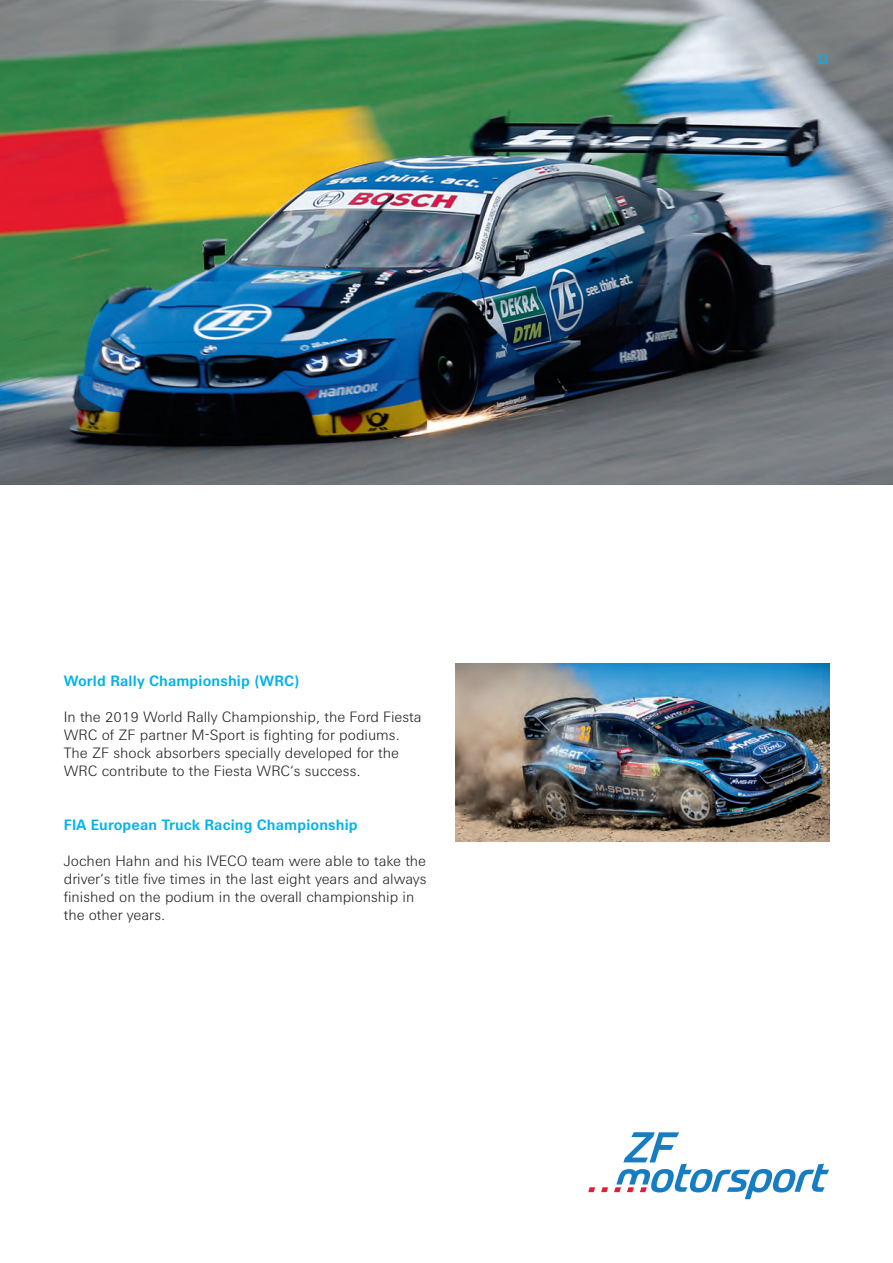
<style>
.page{position:relative;width:893px;height:1263px;background:#fff}
.page>*{position:absolute;margin:0;border:0;box-sizing:border-box;transform-origin:0 0}
.t1{font:300 15px/18px "ZF Sans";color:#231f20}
.t2{font:700 15px "ZF Sans";letter-spacing:.01em;color:#00b2eb}
.t3{font:500 13.5px "ZF Prometo";color:#00b2eb}
</style>
<div class="page">
<img style="left:0;top:0;width:893px;height:485px">
<svg style="left:601px;top:1187px;width:7px;height:5px"></svg>
<svg style="left:588px;top:1187px;width:7px;height:5px"></svg>
<svg style="left:614px;top:1132px;width:215px;height:67px"></svg>
<img style="left:455px;top:663px;width:374px;height:179px">
<p class="t2" style="left:64px;top:672px;width:237px">World Rally Championship (WRC)</p>
<p class="t1" style="left:64px;top:708px;width:359px">In the 2019 World Rally Championship, the Ford Fiesta WRC of ZF partner M-Sport is fighting for podiums.<br>The ZF shock absorbers specially developed for the WRC contribute to the Fiesta WRC‘s success.</p>
<p class="t2" style="left:64px;top:816px;width:295px">FIA European Truck Racing Championship</p>
<p class="t1" style="left:64px;top:852px;width:364px">Jochen Hahn and his IVECO team were able to take the driver‘s title five times in the last eight years and always finished on the podium in the overall championship in the other years.</p>
<p class="t3" style="left:817px;top:50px;width:14px">11</p>
</div>
